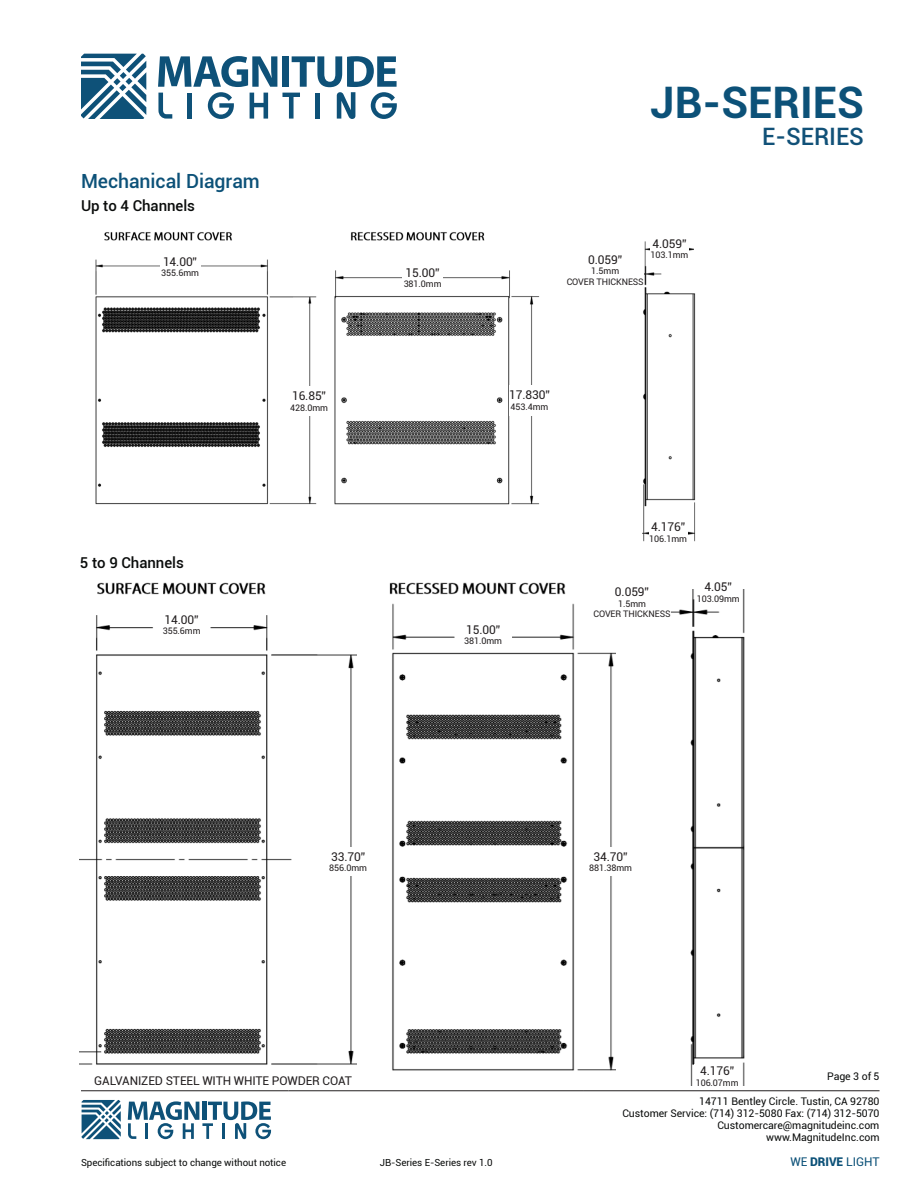
<style>
.page{position:relative;width:918px;height:1188px;background:#fff}
.page>*{position:absolute;margin:0;border:0;box-sizing:border-box;transform-origin:0 0}
.t1{font:700 43.5px "Roboto";color:#0c5178}
.t2{font:500 24px "Roboto";letter-spacing:-.005em;color:#115178}
.Codici_INDOOR{font:500 19.5px "Roboto";letter-spacing:-.005em;color:#0c5178}
.Codici_INDOOR-2{font:500 15px "Roboto";letter-spacing:-.005em;color:#0a0c0b}
.t3{font:12px "Roboto";letter-spacing:-.01em;color:#231f20}
.t4{font:12px "Roboto";letter-spacing:-.005em;color:#0c5178}
.t5{font:10.5px/12px "Roboto";letter-spacing:-.005em;color:#0a0c0b;text-align:right}
.t6{font:9.75px "Roboto";letter-spacing:-.005em;color:#0a0c0b}
.t7{font:9px "Roboto";letter-spacing:-.01em;color:#231f20}
.s1{font-weight:900}
</style>
<div class="page">
<hr style="left:81px;top:1091px;width:207px;height:1px;background:#231f20">
<hr style="left:288px;top:1091px;width:296px;height:1px;background:#231f20">
<hr style="left:584px;top:1091px;width:296px;height:1px;background:#231f20">
<svg style="left:81px;top:54px;width:65px;height:65px"></svg>
<svg style="left:158px;top:56px;width:239px;height:63px"></svg>
<svg style="left:82px;top:1100px;width:39px;height:39px"></svg>
<svg style="left:128px;top:1101px;width:143px;height:38px"></svg>
<img style="left:95px;top:232px;width:601px;height:310px">
<div style="left:160px;top:255px;width:40px;height:32px;background:#fff"></div>
<div style="left:289px;top:387px;width:41px;height:29px;background:#fff"></div>
<div style="left:402px;top:266px;width:41px;height:27px;background:#fff"></div>
<div style="left:509px;top:386px;width:41px;height:30px;background:#fff"></div>
<div style="left:649px;top:521px;width:38px;height:27px;background:#fff"></div>
<div style="left:549px;top:507px;width:93px;height:47px;background:#fff"></div>
<div style="left:694px;top:227px;width:100px;height:64px;background:#fff"></div>
<div style="left:650px;top:237px;width:39px;height:27px;background:#fff"></div>
<div style="left:566px;top:253px;width:78px;height:43px;background:#fff"></div>
<div style="left:533px;top:253px;width:33px;height:43px;background:#fff"></div>
<img style="left:79px;top:582px;width:278px;height:483px">
<img style="left:389px;top:582px;width:227px;height:489px">
<img style="left:671px;top:590px;width:73px;height:496px">
<div style="left:155px;top:613px;width:54px;height:30px;background:#fff"></div>
<div style="left:455px;top:623px;width:56px;height:29px;background:#fff"></div>
<div style="left:320px;top:847px;width:56px;height:29px;background:#fff"></div>
<div style="left:583px;top:847px;width:56px;height:29px;background:#fff"></div>
<div style="left:694px;top:1065px;width:46px;height:20px;background:#fff"></div>
<div style="left:696px;top:581px;width:45px;height:25px;background:#fff"></div>
<div style="left:587px;top:568px;width:33px;height:80px;background:#fff"></div>
<p class="Codici_INDOOR" style="left:81px;top:168px;width:180px">Mechanical Diagram</p>
<p class="Codici_INDOOR-2" style="left:81px;top:195px;width:116px">Up to 4 Channels</p>
<p class="t3" style="left:163px;top:253px;width:36px">14.00”</p>
<p class="t7" style="left:161px;top:267px;width:39px">355.6mm</p>
<p class="t3" style="left:292px;top:387px;width:36px">16.85”</p>
<p class="t7" style="left:290px;top:401px;width:39px">428.0mm</p>
<p class="t3" style="left:406px;top:264px;width:36px">15.00”</p>
<p class="t7" style="left:404px;top:278px;width:39px">381.0mm</p>
<h1 class="t1" style="left:651px;top:72px;width:215px">JB-SERIES</h1>
<h2 class="t2" style="left:762px;top:120px;width:103px">E-SERIES</h2>
<p class="t3" style="left:588px;top:251px;width:36px">0.059”</p>
<p class="t7" style="left:591px;top:265px;width:29px">1.5mm</p>
<p class="t7" style="left:567px;top:275px;width:79px">COVER THICKNESS</p>
<p class="t3" style="left:652px;top:235px;width:36px">4.059”</p>
<p class="t7" style="left:651px;top:249px;width:39px">103.1mm</p>
<p class="t3" style="left:509px;top:386px;width:42px">17.830”</p>
<p class="t7" style="left:511px;top:400px;width:39px">453.4mm</p>
<p class="Codici_INDOOR-2" style="left:80px;top:553px;width:105px">5 to 9 Channels</p>
<p class="t3" style="left:165px;top:611px;width:36px">14.00”</p>
<p class="t7" style="left:163px;top:625px;width:39px">355.6mm</p>
<p class="t3" style="left:466px;top:621px;width:36px">15.00”</p>
<p class="t7" style="left:464px;top:635px;width:39px">381.0mm</p>
<p class="t3" style="left:651px;top:519px;width:36px">4.176”</p>
<p class="t7" style="left:649px;top:532px;width:39px">106.1mm</p>
<p class="t3" style="left:615px;top:584px;width:36px">0.059”</p>
<p class="t7" style="left:618px;top:597px;width:29px">1.5mm</p>
<p class="t7" style="left:593px;top:608px;width:79px">COVER THICKNESS</p>
<p class="t3" style="left:705px;top:579px;width:29px">4.05”</p>
<p class="t7" style="left:697px;top:592px;width:44px">103.09mm</p>
<p class="t3" style="left:331px;top:848px;width:36px">33.70”</p>
<p class="t7" style="left:329px;top:862px;width:39px">856.0mm</p>
<p class="t3" style="left:94px;top:1072px;width:259px">GALVANIZED STEEL WITH WHITE POWDER COAT</p>
<p class="t3" style="left:594px;top:848px;width:36px">34.70”</p>
<p class="t7" style="left:589px;top:862px;width:44px">881.38mm</p>
<p class="t3" style="left:700px;top:1062px;width:36px">4.176”</p>
<p class="t7" style="left:696px;top:1076px;width:44px">106.07mm</p>
<p class="t5" style="left:827px;top:1070px;width:54px">Page 3 of 5</p>
<p class="t5" style="left:622px;top:1095px;width:259px">14711 Bentley Circle. Tustin, CA 92780<br>Customer Service: (714) 312-5080 Fax: (714) 312-5070<br>Customercare@magnitudeinc.com www.MagnitudeInc.com</p>
<p class="t6" style="left:81px;top:1156px;width:207px">Specifications subject to change without notice</p>
<p class="t6" style="left:380px;top:1156px;width:114px">JB-Series E-Series rev 1.0</p>
<p class="t4" style="left:790px;top:1153px;width:91px">WE <span class="s1">DRIVE</span> LIGHT</p>
</div>
